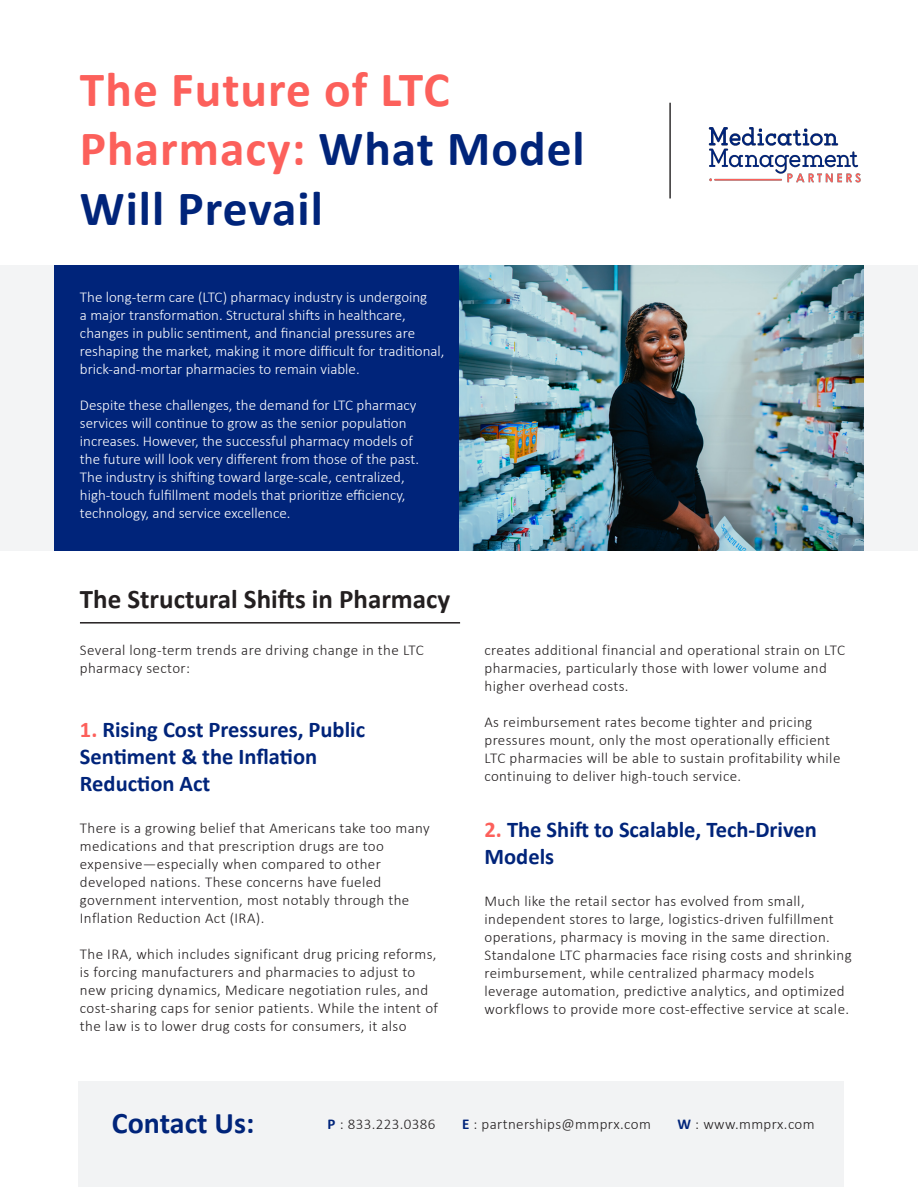
<style>
.page{position:relative;width:918px;height:1188px;background:#fff}
.page>*{position:absolute;margin:0;border:0;box-sizing:border-box;transform-origin:0 0}
.t1{font:700 49.5px/59.4px "Calibri";letter-spacing:.02em;color:#00247a}
.t2{font:700 49.5px "Calibri";letter-spacing:.02em;color:#fc605b}
.t3{font:700 30px "Calibri";color:#00247a}
.t4{font:700 27px "Calibri";color:#231f20}
.t5{font:700 22.5px/27px "Calibri";color:#00247a}
.Light_Size_10{font:300 15px/18px "Calibri";letter-spacing:.025em;color:#231f20}
.t6{font:300 15px/18px "Calibri";color:#fff}
.s1{color:#fc605b}
.s2{font-weight:700;color:#00247a}
</style>
<div class="page">
<div style="left:0;top:266px;width:918px;height:285px;background:#f3f4f5"></div>
<div style="left:54px;top:266px;width:405px;height:285px;background:#00247a"></div>
<div style="left:78px;top:1081px;width:765px;height:105px;background:#f2f3f4"></div>
<img style="left:708px;top:127px;width:153px;height:56px">
<hr style="left:669px;top:103px;width:2px;height:95px;background:#312f30">
<img style="left:459px;top:266px;width:405px;height:285px">
<hr style="left:80px;top:622px;width:380px;height:2px;background:#231f20">
<p class="t2" style="left:80px;top:54px;width:371px">The Future of LTC</p>
<p class="t1" style="left:80px;top:118px;width:506px"><span class="s1">Pharmacy:</span> What Model<br>Will Prevail</p>
<p class="t6" style="left:80px;top:288px;width:349px">The long-term care (LTC) pharmacy industry is undergoing</p>
<p class="t6" style="left:80px;top:306px;width:366px">a major transformation. Structural shifts in healthcare, changes in public sentiment, and financial pressures are reshaping the market, making it more difficult for traditional, brick-and-mortar pharmacies to remain viable.</p>
<p class="t6" style="left:80px;top:396px;width:338px">Despite these challenges, the demand for LTC pharmacy</p>
<p class="t6" style="left:80px;top:414px;width:328px">services will continue to grow as the senior population</p>
<p class="t6" style="left:80px;top:432px;width:334px">increases. However, the successful pharmacy models of</p>
<p class="t6" style="left:80px;top:450px;width:341px">the future will look very different from those of the past.</p>
<p class="t6" style="left:80px;top:468px;width:326px">The industry is shifting toward large-scale, centralized,</p>
<p class="t6" style="left:80px;top:486px;width:327px">high-touch fulfillment models that prioritize efficiency,</p>
<p class="t6" style="left:80px;top:504px;width:212px">technology, and service excellence.</p>
<p class="t4" style="left:80px;top:580px;width:372px">The Structural Shifts in Pharmacy</p>
<p class="Light_Size_10" style="left:80px;top:641px;width:345px">Several long-term trends are driving change in the LTC</p>
<p class="Light_Size_10" style="left:80px;top:659px;width:112px">pharmacy sector:</p>
<p class="t5" style="left:80px;top:715px;width:287px"><span class="s1">1.</span> Rising Cost Pressures, Public</p>
<p class="t5" style="left:80px;top:742px;width:239px">Sentiment &amp; the Inflation</p>
<p class="t5" style="left:80px;top:769px;width:132px">Reduction Act</p>
<p class="Light_Size_10" style="left:80px;top:818px;width:351px">There is a growing belief that Americans take too many medications and that prescription drugs are too</p>
<p class="Light_Size_10" style="left:80px;top:854px;width:302px">expensive—especially when compared to other</p>
<p class="Light_Size_10" style="left:80px;top:872px;width:303px">developed nations. These concerns have fueled</p>
<p class="Light_Size_10" style="left:80px;top:890px;width:331px">government intervention, most notably through the<br>Inflation Reduction Act (IRA).</p>
<p class="Light_Size_10" style="left:80px;top:944px;width:360px">The IRA, which includes significant drug pricing reforms, is forcing manufacturers and pharmacies to adjust to new pricing dynamics, Medicare negotiation rules, and cost-sharing caps for senior patients. While the intent of the law is to lower drug costs for consumers, it also</p>
<p class="Light_Size_10" style="left:484px;top:641px;width:362px">creates additional financial and operational strain on LTC pharmacies, particularly those with lower volume and</p>
<p class="Light_Size_10" style="left:484px;top:677px;width:146px">higher overhead costs.</p>
<p class="Light_Size_10" style="left:484px;top:713px;width:329px">As reimbursement rates become tighter and pricing</p>
<p class="Light_Size_10" style="left:484px;top:731px;width:347px">pressures mount, only the most operationally efficient</p>
<p class="Light_Size_10" style="left:484px;top:749px;width:357px">LTC pharmacies will be able to sustain profitability while</p>
<p class="Light_Size_10" style="left:484px;top:767px;width:258px">continuing to deliver high-touch service.</p>
<p class="t5" style="left:484px;top:816px;width:334px"><span class="s1">2.</span> The Shift to Scalable, Tech-Driven<br>Models</p>
<p class="Light_Size_10" style="left:484px;top:892px;width:322px">Much like the retail sector has evolved from small,</p>
<p class="Light_Size_10" style="left:484px;top:910px;width:369px">independent stores to large, logistics-driven fulfillment operations, pharmacy is moving in the same direction.<br>Standalone LTC pharmacies face rising costs and shrinking reimbursement, while centralized pharmacy models</p>
<p class="Light_Size_10" style="left:484px;top:982px;width:366px">leverage automation, predictive analytics, and optimized workflows to provide more cost-effective service at scale.</p>
<p class="t3" style="left:112px;top:1102px;width:144px">Contact Us:</p>
<p class="Light_Size_10" style="left:328px;top:1115px;width:109px"><span class="s2">P</span> : 833.223.0386</p>
<p class="Light_Size_10" style="left:462px;top:1115px;width:190px"><span class="s2">E</span> : partnerships@mmprx.com</p>
<p class="Light_Size_10" style="left:678px;top:1115px;width:139px"><span class="s2">W</span> : www.mmprx.com</p>
</div>
